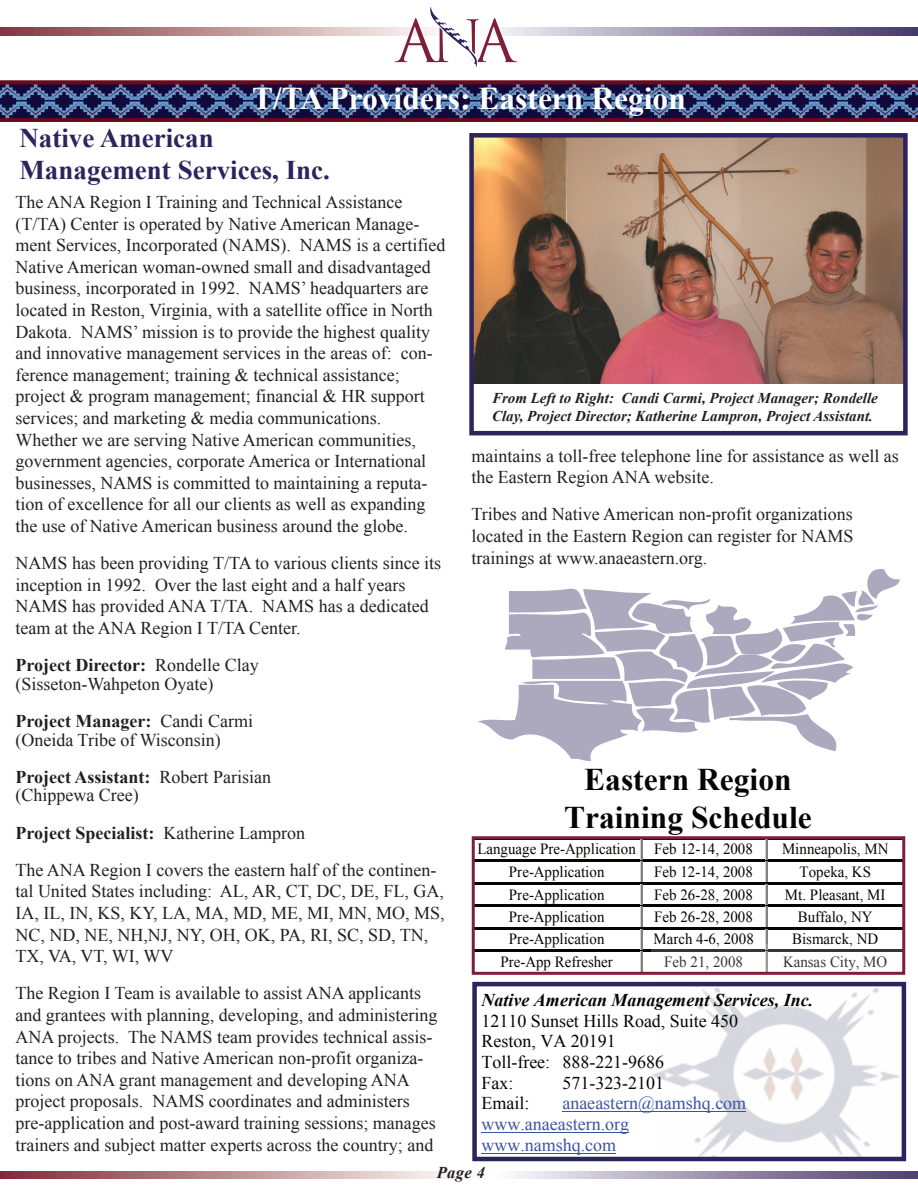
<style>
.page{position:relative;width:918px;height:1188px;background:#fff}
.page>*{position:absolute;margin:0;border:0;box-sizing:border-box;transform-origin:0 0}
.t1{font:700 31.5px/37.8px "Times New Roman";color:#050504;text-align:center}
.t2{font:700 31.5px "Times New Roman";color:#fff}
.t3{font:700 27px/32.4px "Times New Roman";color:#2c245d}
.t4{font:18px/21.6px "Times New Roman";color:#231f20}
.t5{font:18px/20.5px "Times New Roman";color:#050504}
.t6{font:18px/20.7px "Times New Roman";color:#3a54a4}
.t7{font:italic 700 16.5px "Times New Roman";color:#231f20}
.t8{font:15.6px "Times New Roman";color:#050504;scale:.96 1}
.t9{font:italic 700 15px/18px "Times New Roman";color:#231f20}
.s1{font-weight:700}
.s2{font-weight:700;font-style:italic}
</style>
<div class="page">
<hr style="left:472px;top:860px;width:168px;height:1px;background:#050504">
<hr style="left:641px;top:860px;width:124px;height:1px;background:#050504">
<hr style="left:766px;top:860px;width:137px;height:1px;background:#050504">
<hr style="left:472px;top:861px;width:168px;height:1px;background:#050504">
<hr style="left:472px;top:882px;width:168px;height:1px;background:#050504">
<hr style="left:641px;top:861px;width:124px;height:1px;background:#050504">
<hr style="left:641px;top:882px;width:124px;height:1px;background:#050504">
<hr style="left:766px;top:861px;width:137px;height:1px;background:#050504">
<hr style="left:766px;top:882px;width:137px;height:1px;background:#050504">
<hr style="left:472px;top:883px;width:168px;height:1px;background:#050504">
<hr style="left:472px;top:905px;width:168px;height:1px;background:#050504">
<hr style="left:641px;top:883px;width:124px;height:1px;background:#050504">
<hr style="left:641px;top:905px;width:124px;height:1px;background:#050504">
<hr style="left:766px;top:883px;width:137px;height:1px;background:#050504">
<hr style="left:766px;top:905px;width:137px;height:1px;background:#050504">
<hr style="left:472px;top:906px;width:168px;height:1px;background:#050504">
<hr style="left:472px;top:927px;width:168px;height:1px;background:#050504">
<hr style="left:641px;top:906px;width:124px;height:1px;background:#050504">
<hr style="left:641px;top:927px;width:124px;height:1px;background:#050504">
<hr style="left:766px;top:906px;width:137px;height:1px;background:#050504">
<hr style="left:766px;top:927px;width:137px;height:1px;background:#050504">
<hr style="left:472px;top:928px;width:168px;height:1px;background:#050504">
<hr style="left:472px;top:949px;width:168px;height:2px;background:#050504">
<hr style="left:641px;top:928px;width:124px;height:1px;background:#050504">
<hr style="left:641px;top:949px;width:124px;height:2px;background:#050504">
<hr style="left:766px;top:928px;width:137px;height:1px;background:#050504">
<hr style="left:472px;top:951px;width:168px;height:1px;background:#050504">
<hr style="left:641px;top:951px;width:124px;height:1px;background:#050504">
<svg style="left:640px;top:840px;width:2px;height:131px"></svg>
<svg style="left:765px;top:840px;width:2px;height:105px"></svg>
<svg style="left:478px;top:569px;width:422px;height:192px"></svg>
<img style="left:474px;top:138px;width:429px;height:245px">
<img style="left:652px;top:945px;width:252px;height:211px">
<svg style="left:0;top:1171px;width:918px;height:8px;background:#b298a5"></svg>
<svg style="left:0;top:28px;width:918px;height:7px;background:#a68b9a"></svg>
<svg style="left:394px;top:7px;width:123px;height:61px"></svg>
<div style="left:469px;top:133px;width:439px;height:302px;border:4px solid #2c245d"></div>
<img style="left:286px;top:80px;width:264px;height:41px">
<img style="left:0;top:80px;width:286px;height:41px">
<img style="left:550px;top:80px;width:255px;height:41px">
<img style="left:805px;top:80px;width:113px;height:41px">
<hr style="left:562px;top:1111px;width:184px;height:1px;background:#3a54a4">
<hr style="left:482px;top:1132px;width:147px;height:1px;background:#3a54a4">
<hr style="left:482px;top:1153px;width:134px;height:1px;background:#3a54a4">
<div style="left:472px;top:982px;width:434px;height:179px;border:4px solid #2c245d"></div>
<div style="left:472px;top:836px;width:433px;height:139px;border:3px solid #7e1f3a"></div>
<p class="t2" style="left:252px;top:77px;width:435px">T/TA Providers: Eastern Region</p>
<p class="t3" style="left:20px;top:121px;width:312px">Native American<br>Management Services, Inc.</p>
<p class="t4" style="left:16px;top:191px;width:431px">The ANA Region I Training and Technical Assistance (T/TA) Center is operated by Native American Manage&shy;ment Services, Incorporated (NAMS). NAMS is a certified Native American woman-owned small and disadvantaged business, incorporated in 1992. NAMS’ headquarters are located in Reston, Virginia, with a satellite office in North Dakota. NAMS’ mission is to provide the highest quality and innovative management services in the areas of: con&shy;ference management; training &amp; technical assistance; project &amp; program management; financial &amp; HR support services; and marketing &amp; media communications.<br>Whether we are serving Native American communities, government agencies, corporate America or International businesses, NAMS is committed to maintaining a reputa&shy;tion of excellence for all our clients as well as expanding the use of Native American business around the globe.</p>
<p class="t4" style="left:16px;top:552px;width:427px">NAMS has been providing T/TA to various clients since its inception in 1992. Over the last eight and a half years NAMS has provided ANA T/TA. NAMS has a dedicated team at the ANA Region I T/TA Center.</p>
<p class="t4" style="left:16px;top:656px;width:245px;line-height:18.6px"><span class="s1">Project Director:</span> Rondelle Clay (Sisseton-Wahpeton Oyate)</p>
<p class="t4" style="left:16px;top:711px;width:239px;line-height:18.6px"><span class="s1">Project Manager:</span> Candi Carmi (Oneida Tribe of Wisconsin)</p>
<p class="t4" style="left:16px;top:767px;width:257px;line-height:18.6px"><span class="s1">Project Assistant:</span> Robert Parisian (Chippewa Cree)</p>
<p class="t4" style="left:16px;top:814px;width:422px;line-height:37.2px"><span class="s1">Project Specialist:</span> Katherine Lampron<br>The ANA Region I covers the eastern half of the continen-</p>
<p class="t4" style="left:16px;top:880px;width:431px">tal United States including: AL, AR, CT, DC, DE, FL, GA, IA, IL, IN, KS, KY, LA, MA, MD, ME, MI, MN, MO, MS, NC, ND, NE, NH,NJ, NY, OH, OK, PA, RI, SC, SD, TN, TX, VA, VT, WI, WV</p>
<p class="t4" style="left:16px;top:982px;width:423px">The Region I Team is available to assist ANA applicants and grantees with planning, developing, and administering ANA projects. The NAMS team provides technical assis&shy;tance to tribes and Native American non-profit organiza&shy;tions on ANA grant management and developing ANA project proposals. NAMS coordinates and administers pre-application and post-award training sessions; manages trainers and subject matter experts across the country; and</p>
<p class="t5" style="left:482px;top:990px;width:333px"><span class="s2">Native American Management Services, Inc.<br></span>12110 Sunset Hills Road, Suite 450<br>Reston, VA 20191<br>Toll-free: 888-221-9686<br>Fax:</p>
<p class="t9" style="left:492px;top:389px;width:387px">From Left to Right: Candi Carmi, Project Manager; Rondelle<br>Clay, Project Director; Katherine Lampron, Project Assistant.</p>
<p class="t4" style="left:472px;top:444px;width:429px">maintains a toll-free telephone line for assistance as well as the Eastern Region ANA website.</p>
<p class="t4" style="left:472px;top:503px;width:383px;text-align:justify">Tribes and Native American non-profit organizations located in the Eastern Region can register for NAMS trainings at www.anaeastern.org.</p>
<p class="t1" style="left:564px;top:760px;width:249px">Eastern Region<br>Training Schedule</p>
<p class="t8" style="left:477px;top:839px;width:289px">Language Pre-Application Feb 12-14, 2008</p>
<p class="t8" style="left:782px;top:839px;width:112px">Minneapolis, MN</p>
<p class="t8" style="left:509px;top:861px;width:101px">Pre-Application</p>
<p class="t8" style="left:654px;top:861px;width:104px">Feb 12-14, 2008</p>
<p class="t8" style="left:799px;top:861px;width:76px">Topeka, KS</p>
<p class="t8" style="left:509px;top:884px;width:101px">Pre-Application</p>
<p class="t8" style="left:654px;top:884px;width:104px">Feb 26-28, 2008</p>
<p class="t8" style="left:785px;top:884px;width:106px">Mt. Pleasant, MI</p>
<p class="t8" style="left:509px;top:906px;width:101px">Pre-Application</p>
<p class="t8" style="left:654px;top:906px;width:104px">Feb 26-28, 2008</p>
<p class="t8" style="left:798px;top:906px;width:79px">Buffalo, NY</p>
<p class="t8" style="left:509px;top:929px;width:101px">Pre-Application</p>
<p class="t8" style="left:653px;top:929px;width:106px">March 4-6, 2008</p>
<p class="t8" style="left:792px;top:929px;width:91px">Bismarck, ND</p>
<p class="t8" style="left:500px;top:951px;width:119px">Pre-App Refresher</p>
<p class="t8" style="left:664px;top:951px;width:84px">Feb 21, 2008</p>
<p class="t8" style="left:783px;top:951px;width:110px">Kansas City, MO</p>
<p class="t5" style="left:562px;top:1072px;width:103px">571-323-2101</p>
<p class="t6" style="left:482px;top:1093px;width:266px;text-indent:81px">anaeastern@namshq.com www.anaeastern.org www.namshq.com</p>
<p class="t5" style="left:482px;top:1093px;width:49px">Email:</p>
<p class="t7" style="left:437px;top:1161px;width:50px">Page 4</p>
</div>
